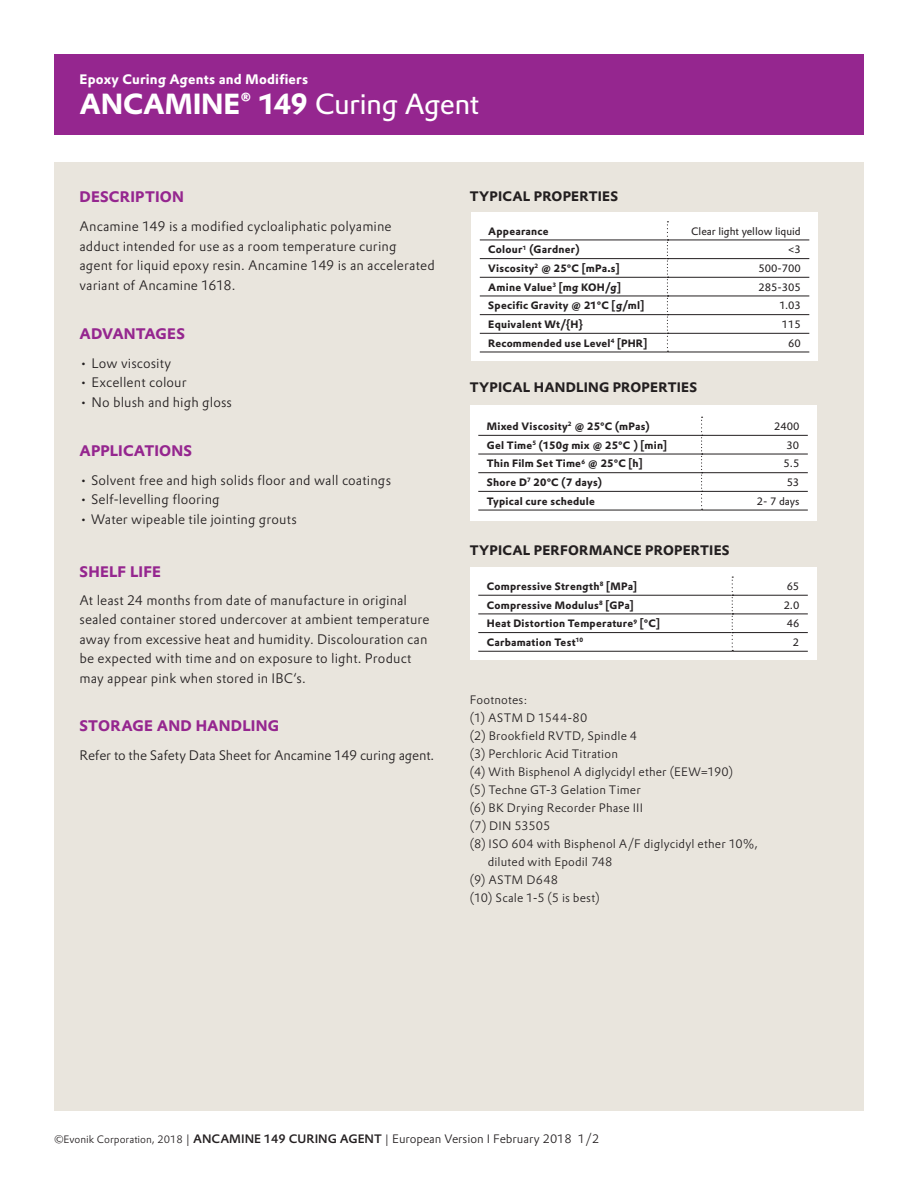
<style>
.page{position:relative;width:918px;height:1188px;background:#fff}
.page>*{position:absolute;margin:0;border:0;box-sizing:border-box;transform-origin:0 0}
.Headline_Prokyon_19{font:700 28.5px "Evonik Prokyon";letter-spacing:-.005em;color:#fff}
.Text_Column_Prokyon{font:700 15px "Evonik Prokyon";letter-spacing:.01em;color:#95268f}
.Subhead_Prokyon_10{font:700 15px "Evonik Prokyon";letter-spacing:.015em;color:#95268f}
.Text_Column_Prokyon-2{font:300 13.5px/19.5px "Evonik Prokyon";letter-spacing:.005em;color:#231f20}
.Table_head_Prokyon_9{font:700 13.5px "Evonik Prokyon";letter-spacing:.015em;color:#231f20}
.Rooftext_Prokyon_9{font:700 13.5px "Evonik Prokyon";letter-spacing:.015em;color:#fff}
.Text_Column_Prokyon-3{font:700 13.5px "Evonik Prokyon";letter-spacing:.015em;color:#231f20}
.Table_head_Prokyon_9-2{font:300 12px "Evonik Prokyon";letter-spacing:.015em;color:#231f20}
.t1{font:700 10.5px "Evonik Prokyon";letter-spacing:.02em;color:#231f20}
.t2{font:10.5px "Evonik Prokyon";color:#231f20}
.s1{font-weight:400}
.s2{font-size:10.5px}
.s3{font-weight:500}
</style>
<div class="page">
<div style="left:54px;top:54px;width:810px;height:81px;background:#95268f"></div>
<div style="left:54px;top:162px;width:810px;height:948px;background:#e9e5dd"></div>
<div style="left:471px;top:213px;width:347px;height:148px;background:#fff"></div>
<hr style="left:480px;top:240px;width:187px;height:1px;background:#231f20">
<hr style="left:480px;top:258px;width:187px;height:1px;background:#231f20">
<hr style="left:480px;top:277px;width:187px;height:1px;background:#231f20">
<hr style="left:480px;top:296px;width:187px;height:1px;background:#231f20">
<hr style="left:480px;top:314px;width:187px;height:1px;background:#231f20">
<hr style="left:480px;top:333px;width:187px;height:1px;background:#231f20">
<hr style="left:480px;top:352px;width:187px;height:1px;background:#231f20">
<hr style="left:668px;top:240px;width:141px;height:1px;background:#231f20">
<hr style="left:668px;top:258px;width:141px;height:1px;background:#231f20">
<hr style="left:668px;top:277px;width:141px;height:1px;background:#231f20">
<hr style="left:668px;top:296px;width:141px;height:1px;background:#231f20">
<hr style="left:668px;top:314px;width:141px;height:1px;background:#231f20">
<hr style="left:668px;top:333px;width:141px;height:1px;background:#231f20">
<hr style="left:667px;top:352px;width:142px;height:1px;background:#231f20">
<svg style="left:667px;top:221px;width:1px;height:131px"></svg>
<div style="left:470px;top:406px;width:346px;height:115px;background:#fff"></div>
<hr style="left:478px;top:435px;width:223px;height:1px;background:#231f20">
<hr style="left:478px;top:454px;width:223px;height:1px;background:#231f20">
<hr style="left:478px;top:472px;width:223px;height:1px;background:#231f20">
<hr style="left:478px;top:491px;width:223px;height:1px;background:#231f20">
<hr style="left:478px;top:510px;width:224px;height:1px;background:#231f20">
<hr style="left:702px;top:435px;width:106px;height:1px;background:#231f20">
<hr style="left:702px;top:454px;width:106px;height:1px;background:#231f20">
<hr style="left:702px;top:472px;width:106px;height:1px;background:#231f20">
<hr style="left:702px;top:491px;width:106px;height:1px;background:#231f20">
<hr style="left:702px;top:510px;width:106px;height:1px;background:#231f20">
<svg style="left:701px;top:417px;width:2px;height:93px"></svg>
<div style="left:470px;top:568px;width:346px;height:92px;background:#fff"></div>
<hr style="left:478px;top:595px;width:254px;height:1px;background:#231f20">
<hr style="left:478px;top:614px;width:254px;height:1px;background:#231f20">
<hr style="left:478px;top:632px;width:254px;height:1px;background:#231f20">
<hr style="left:478px;top:651px;width:254px;height:1px;background:#231f20">
<hr style="left:733px;top:595px;width:75px;height:1px;background:#231f20">
<hr style="left:733px;top:614px;width:75px;height:1px;background:#231f20">
<hr style="left:733px;top:632px;width:75px;height:1px;background:#231f20">
<hr style="left:732px;top:651px;width:76px;height:1px;background:#231f20">
<svg style="left:732px;top:577px;width:1px;height:74px"></svg>
<p class="Rooftext_Prokyon_9" style="left:80px;top:69px;width:230px">Epoxy Curing Agents and Modifiers</p>
<p class="Headline_Prokyon_19" style="left:80px;top:81px;width:401px">ANCAMINE® 149 <span class="s1">Curing Agent</span></p>
<p class="Text_Column_Prokyon" style="left:80px;top:185px;width:106px">DESCRIPTION</p>
<p class="Text_Column_Prokyon-2" style="left:80px;top:216px;width:357px">Ancamine 149 is a modified cycloaliphatic polyamine adduct intended for use as a room temperature curing<br>agent for liquid epoxy resin. Ancamine 149 is an accelerated variant of Ancamine 1618.</p>
<p class="Text_Column_Prokyon" style="left:80px;top:321px;width:107px">ADVANTAGES</p>
<p class="Text_Column_Prokyon-2" style="left:80px;top:352px;width:93px">• Low viscosity</p>
<p class="Text_Column_Prokyon-2" style="left:80px;top:372px;width:109px">• Excellent colour</p>
<p class="Text_Column_Prokyon-2" style="left:80px;top:391px;width:154px">• No blush and high gloss</p>
<p class="Text_Column_Prokyon" style="left:80px;top:438px;width:114px">APPLICATIONS</p>
<p class="Text_Column_Prokyon-2" style="left:80px;top:469px;width:313px">• Solvent free and high solids floor and wall coatings</p>
<p class="Text_Column_Prokyon-2" style="left:80px;top:489px;width:142px">• Self-levelling flooring</p>
<p class="Text_Column_Prokyon-2" style="left:80px;top:508px;width:219px">• Water wipeable tile jointing grouts</p>
<p class="Subhead_Prokyon_10" style="left:80px;top:559px;width:83px">SHELF LIFE</p>
<p class="Text_Column_Prokyon-2" style="left:80px;top:589px;width:352px">At least 24 months from date of manufacture in original sealed container stored undercover at ambient temperature away from excessive heat and humidity. Discolouration can be expected with time and on exposure to light. Product may appear pink when stored in IBC‘s.</p>
<p class="Text_Column_Prokyon" style="left:80px;top:714px;width:201px">STORAGE AND HANDLING</p>
<p class="Text_Column_Prokyon-2" style="left:80px;top:745px;width:356px">Refer to the Safety Data Sheet for Ancamine 149 curing agent.</p>
<p class="Text_Column_Prokyon-3" style="left:470px;top:186px;width:150px">TYPICAL PROPERTIES</p>
<p class="t1" style="left:488px;top:222px;width:62px">Appearance</p>
<p class="t2" style="left:691px;top:223px;width:111px">Clear light yellow liquid</p>
<p class="t1" style="left:488px;top:241px;width:93px">Colour<sup>1</sup> (Gardner)</p>
<p class="t2" style="left:788px;top:241px;width:14px">&lt;3</p>
<p class="t1" style="left:488px;top:260px;width:133px">Viscosity<sup>2</sup> @ 25°C [mPa.s]</p>
<p class="t2" style="left:759px;top:260px;width:44px">500-700</p>
<p class="t1" style="left:488px;top:278px;width:134px">Amine Value<sup>3</sup> [mg KOH/g]</p>
<p class="t2" style="left:759px;top:279px;width:44px">285-305</p>
<p class="t1" style="left:488px;top:297px;width:157px">Specific Gravity @ 21°C [g/ml]</p>
<p class="t2" style="left:779px;top:297px;width:23px">1.03</p>
<p class="t1" style="left:488px;top:316px;width:96px">Equivalent Wt/{H}</p>
<p class="t2" style="left:782px;top:316px;width:20px">115</p>
<p class="t1" style="left:488px;top:334px;width:160px">Recommended use Level<sup>4</sup> [PHR]</p>
<p class="t2" style="left:788px;top:335px;width:14px">60</p>
<p class="Table_head_Prokyon_9" style="left:470px;top:377px;width:229px">TYPICAL HANDLING PROPERTIES</p>
<p class="t1" style="left:487px;top:418px;width:164px">Mixed Viscosity<sup>2</sup> @ 25°C (mPas)</p>
<p class="t2" style="left:774px;top:418px;width:27px">2400</p>
<p class="t1" style="left:487px;top:436px;width:182px">Gel Time<sup>5</sup> (150g mix @ 25°C ) [min]</p>
<p class="t2" style="left:787px;top:437px;width:14px">30</p>
<p class="t1" style="left:487px;top:455px;width:157px">Thin Film Set Time<sup>6</sup> @ 25°C [h]</p>
<p class="t2" style="left:784px;top:455px;width:17px">5.5</p>
<p class="t1" style="left:487px;top:474px;width:117px">Shore D<sup>7</sup> 20°C (7 days)</p>
<p class="t2" style="left:787px;top:474px;width:14px">53</p>
<p class="t1" style="left:487px;top:492px;width:110px">Typical cure schedule</p>
<p class="t2" style="left:757px;top:493px;width:44px">2- 7 days</p>
<p class="Table_head_Prokyon_9" style="left:470px;top:539px;width:261px">TYPICAL PERFORMANCE PROPERTIES</p>
<p class="t1" style="left:487px;top:578px;width:152px">Compressive Strength<sup>8</sup> [MPa]</p>
<p class="t2" style="left:787px;top:578px;width:14px">65</p>
<p class="t1" style="left:487px;top:596px;width:148px">Compressive Modulus<sup>8</sup> [GPa]</p>
<p class="t2" style="left:784px;top:597px;width:17px">2.0</p>
<p class="t1" style="left:487px;top:615px;width:175px">Heat Distortion Temperature<sup>9</sup> [°C]</p>
<p class="t2" style="left:787px;top:615px;width:14px">46</p>
<p class="t1" style="left:487px;top:634px;width:98px">Carbamation Test<sup>10</sup></p>
<p class="t2" style="left:793px;top:634px;width:8px">2</p>
<p class="Table_head_Prokyon_9-2" style="left:470px;top:690px;width:59px">Footnotes:</p>
<p class="Table_head_Prokyon_9-2" style="left:470px;top:708px;width:119px">(1) ASTM D 1544-80</p>
<p class="Table_head_Prokyon_9-2" style="left:470px;top:726px;width:169px">(2) Brookfield RVTD, Spindle 4</p>
<p class="Table_head_Prokyon_9-2" style="left:470px;top:744px;width:150px">(3) Perchloric Acid Titration</p>
<p class="Table_head_Prokyon_9-2" style="left:470px;top:762px;width:265px">(4) With Bisphenol A diglycidyl ether (EEW=190)</p>
<p class="Table_head_Prokyon_9-2" style="left:470px;top:780px;width:172px">(5) Techne GT-3 Gelation Timer</p>
<p class="Table_head_Prokyon_9-2" style="left:470px;top:798px;width:175px">(6) BK Drying Recorder Phase III</p>
<p class="Table_head_Prokyon_9-2" style="left:470px;top:816px;width:82px">(7) DIN 53505</p>
<p class="Table_head_Prokyon_9-2" style="left:470px;top:834px;width:290px">(8) ISO 604 with Bisphenol A/F diglycidyl ether 10%,</p>
<p class="Table_head_Prokyon_9-2" style="left:488px;top:852px;width:126px">diluted with Epodil 748</p>
<p class="Table_head_Prokyon_9-2" style="left:470px;top:870px;width:90px">(9) ASTM D648</p>
<p class="Table_head_Prokyon_9-2" style="left:470px;top:888px;width:131px">(10) Scale 1-5 (5 is best)</p>
<p class="Table_head_Prokyon_9-2" style="left:54px;top:1130px;width:547px"><span class="s2">©Evonik Corporation, 2018</span> | <span class="s3">ANCAMINE 149 CURING AGENT</span> | European Version I February 2018 1/2</p>
</div>
